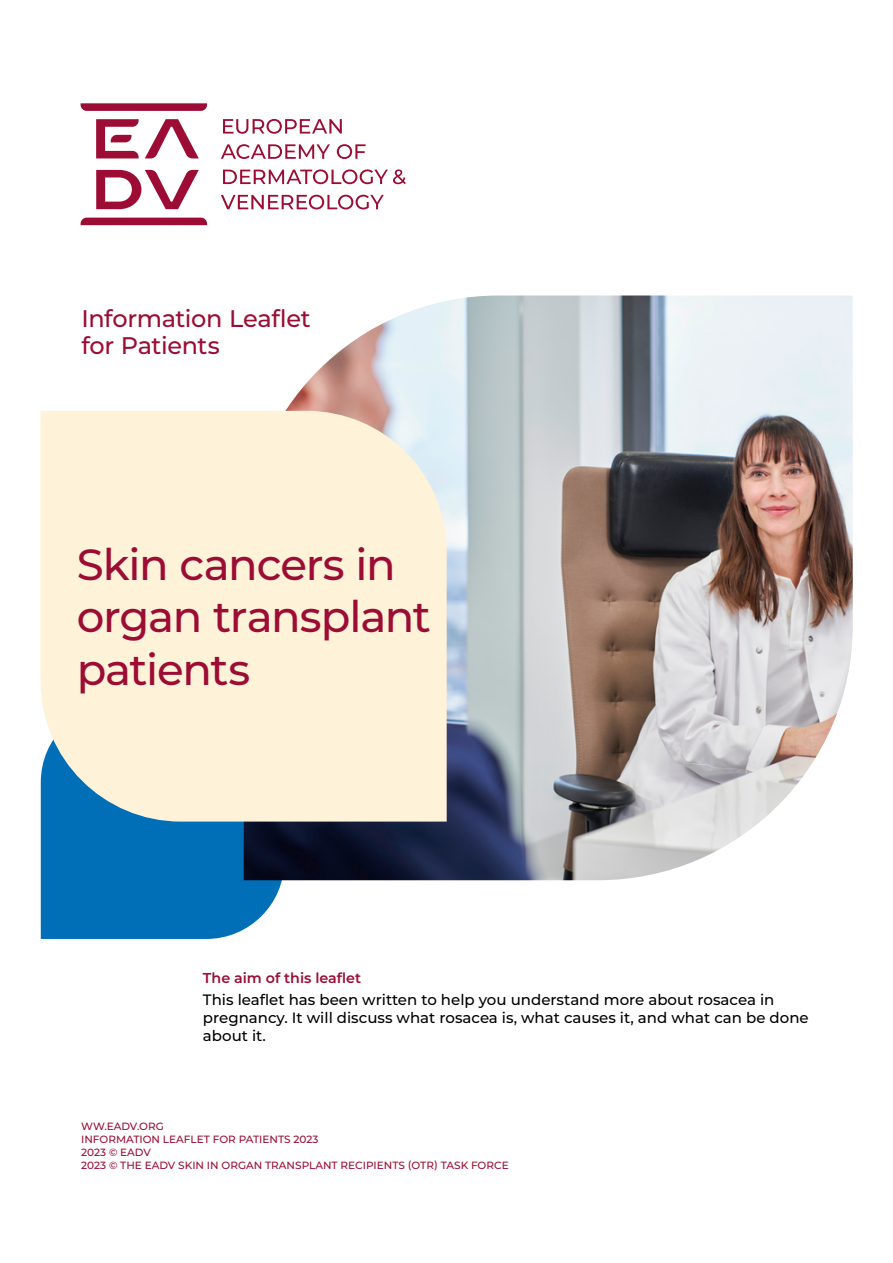
<style>
.page{position:relative;width:893px;height:1263px;background:#fff}
.page>*{position:absolute;margin:0;border:0;box-sizing:border-box;transform-origin:0 0}
.t1{font:500 43.5px/52.5px "Montserrat";letter-spacing:-.03em;color:#9c0c35}
.t2{font:500 24px/27px "Montserrat";letter-spacing:-.015em;color:#9c0c35}
.t3{font:500 15px/18px "Montserrat";color:#000}
.t4{font:600 14.25px "Montserrat";color:#9c0c35}
.t5{font:500 10.5px/13.2px "Montserrat";color:#9c0c35}
</style>
<div class="page">
<svg style="left:223px;top:119px;width:119px;height:15px"></svg>
<svg style="left:221px;top:144px;width:109px;height:15px"></svg>
<svg style="left:337px;top:144px;width:29px;height:15px"></svg>
<svg style="left:221px;top:195px;width:163px;height:14px"></svg>
<svg style="left:223px;top:169px;width:183px;height:15px"></svg>
<svg style="left:145px;top:119px;width:54px;height:39px"></svg>
<svg style="left:96px;top:119px;width:43px;height:39px"></svg>
<svg style="left:81px;top:103px;width:126px;height:8px"></svg>
<svg style="left:81px;top:218px;width:126px;height:7px"></svg>
<svg style="left:96px;top:170px;width:103px;height:39px"></svg>
<div style="left:41px;top:821px;width:243px;height:118px;background:#006fb7"></div>
<img style="left:244px;top:295px;width:609px;height:585px">
<div style="left:41px;top:411px;width:406px;height:410px;background:#fef2d8"></div>
<h2 class="t2" style="left:81px;top:304px;width:231px">Information Leaflet for Patients</h2>
<h1 class="t1" style="left:77px;top:536px;width:356px">Skin cancers in organ transplant patients</h1>
<p class="t4" style="left:203px;top:968px;width:160px">The aim of this leaflet</p>
<p class="t3" style="left:203px;top:990px;width:607px">This leaflet has been written to help you understand more about rosacea in pregnancy. It will discuss what rosacea is, what causes it, and what can be done about it.</p>
<p class="t5" style="left:81px;top:1119px;width:429px">WW.EADV.ORG<br>INFORMATION LEAFLET FOR PATIENTS 2023<br>2023 © EADV<br>2023 © THE EADV SKIN IN ORGAN TRANSPLANT RECIPIENTS (OTR) TASK FORCE</p>
</div>
